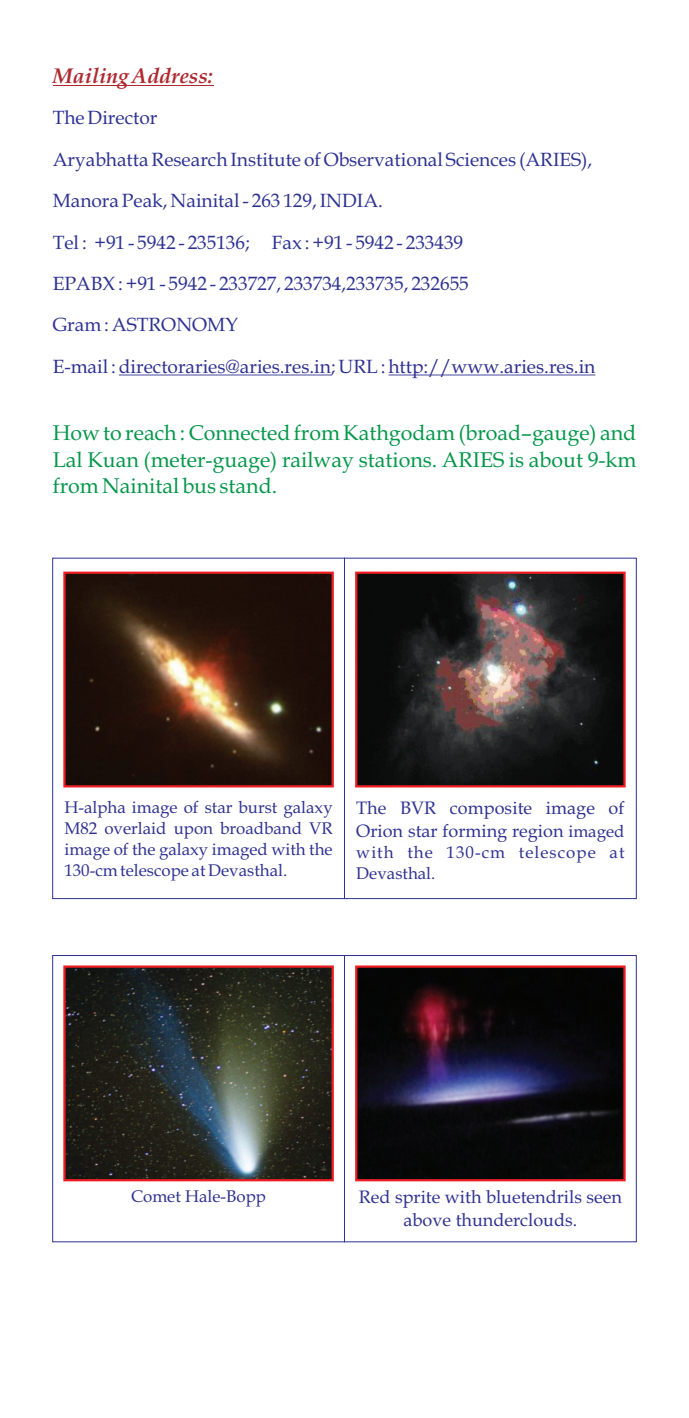
<style>
.page{position:relative;width:689px;height:1418px;background:#fff}
.page>*{position:absolute;margin:0;border:0;box-sizing:border-box;transform-origin:0 0}
.t1{font:21.38px/26.6px "Book Antiqua";color:#05974a;text-align:justify}
.t2{font:italic 700 21.38px "Book Antiqua";color:#ae2930}
.t3{font:19.12px/41.4px "Book Antiqua";color:#2d3291}
.t4{font:18px/22.3px "Book Antiqua";color:#2f3291}
.t5{font:16.88px/20.9px "Book Antiqua";color:#2f3291;text-align:justify}
.t6{font:16.88px/20.9px "Book Antiqua";letter-spacing:.06em;color:#2f3291}
.s1{color:#2e3090}
.s2{font-size:16.88px}
</style>
<div class="page">
<hr style="left:53px;top:85px;width:160px;height:1px;background:#ae2930">
<hr style="left:119px;top:374px;width:212px;height:1px;background:#2e3090">
<hr style="left:388px;top:374px;width:207px;height:1px;background:#2e3090">
<svg style="left:52px;top:557px;width:292px;height:342px"></svg>
<svg style="left:344px;top:557px;width:292px;height:342px"></svg>
<svg style="left:52px;top:955px;width:292px;height:287px"></svg>
<svg style="left:344px;top:955px;width:292px;height:287px"></svg>
<img style="left:66px;top:574px;width:265px;height:210px">
<div style="left:63px;top:571px;width:271px;height:216px;border:2px solid #ee1d23"></div>
<img style="left:66px;top:968px;width:265px;height:210px">
<div style="left:63px;top:965px;width:271px;height:216px;border:2px solid #ee1d23"></div>
<img style="left:358px;top:574px;width:264px;height:210px">
<div style="left:355px;top:571px;width:270px;height:216px;border:2px solid #ee1d23"></div>
<img style="left:358px;top:968px;width:264px;height:210px">
<div style="left:355px;top:965px;width:270px;height:216px;border:2px solid #ee1d23"></div>
<p class="t2" style="left:53px;top:67px;width:162px">Mailing Address:</p>
<p class="t3" style="left:53px;top:99px;width:544px">The Director<br>Aryabhatta Research Institute of Observational Sciences (ARIES), Manora Peak, Nainital - 263 129, INDIA.<br>Tel : +91 - 5942 - 235136; Fax : +91 - 5942 - 233439<br>EPABX : +91 - 5942 - 233727, 233734,233735, 232655<br>Gram : ASTRONOMY<br>E-mail : <span class="s1">directoraries@aries.res.in</span>; URL : <span class="s1">http://www.aries.res.in</span></p>
<p class="t1" style="left:53px;top:422px;width:585px">How to reach : Connected from Kathgodam (broad–gauge) and Lal Kuan (meter-guage) railway stations. ARIES is about 9-km from Nainital bus stand.</p>
<p class="t5" style="left:64px;top:799px;width:270px">H-alpha image of star burst galaxy M82 overlaid upon broadband VR image of the galaxy imaged with the 130-cm telescope at Devasthal.</p>
<p class="t4" style="left:356px;top:799px;width:270px">The BVR composite image of<br>Orion star forming region <span class="s2">imaged</span></p>
<p class="t6" style="left:356px;top:843px;width:270px">with the 130-cm telescope at<br>Devasthal.</p>
<p class="t5" style="left:131px;top:1187px;width:136px">Comet Hale-Bopp</p>
<p class="t4" style="left:359px;top:1188px;width:264px;text-align:center">Red sprite with bluetendrils seen above thunderclouds.</p>
</div>
